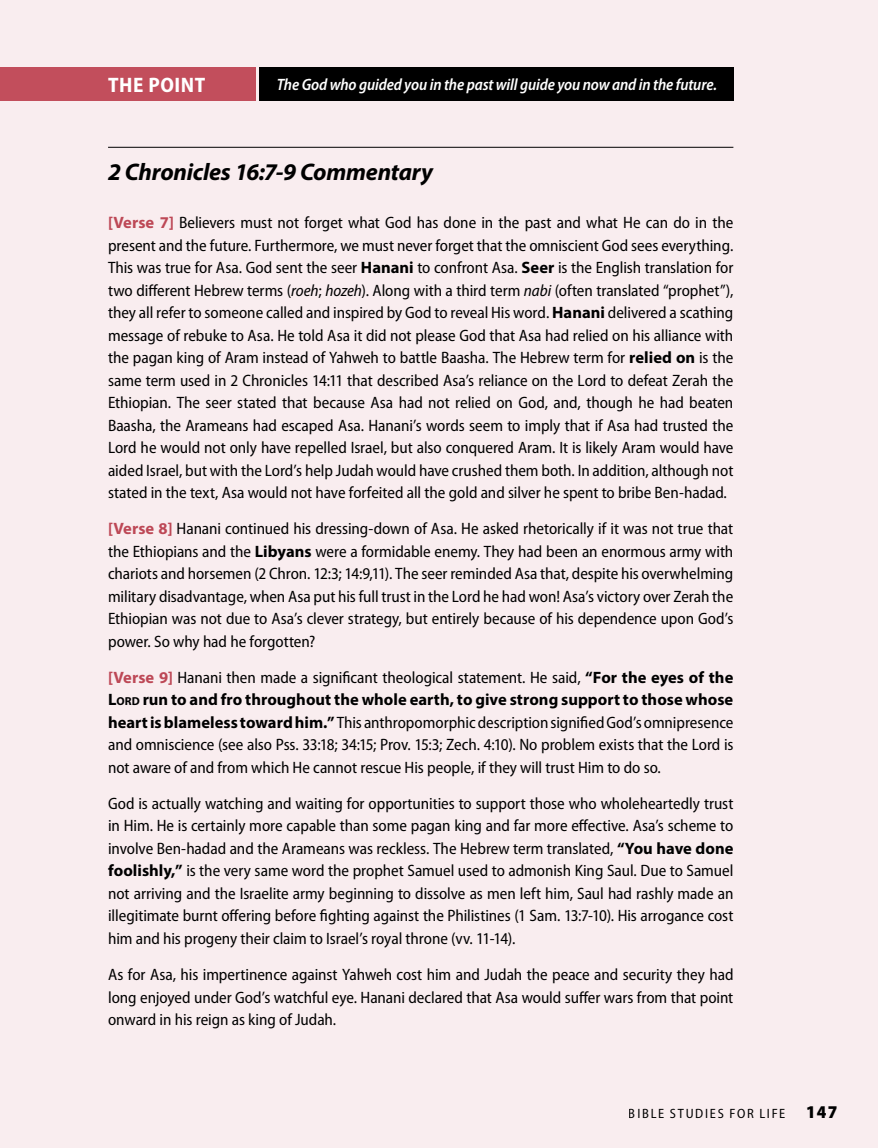
<style>
.page{position:relative;width:878px;height:1148px;background:#f9edef}
.page>*{position:absolute;margin:0;border:0;box-sizing:border-box;transform-origin:0 0}
.t1{font:italic 700 24px "Myriad Pro";letter-spacing:-.01em;color:#000}
.t2{font:700 semi-condensed 21px "Myriad Pro";letter-spacing:.025em;color:#fff}
.t3{font:semi-condensed 16.5px/22.5px "Myriad Pro";letter-spacing:-.005em;color:#000;text-align:justify}
.t4{font:italic 600 semi-condensed 16.5px "Myriad Pro";letter-spacing:-.01em;color:#fff}
.t5{font:semi-condensed 13.5px "Myriad Pro";letter-spacing:.125em;color:#000}
.s1{font-weight:700;font-stretch:normal;color:#c24e5c}
.s2{font-weight:700;font-stretch:normal}
.s3{font-style:italic}
.s4{font-weight:700;font-stretch:normal;font-size:11.55px}
.s5{font-weight:900;font-size:18px}
</style>
<div class="page">
<div style="left:0;top:68px;width:256px;height:33px;background:#c24e5c"></div>
<div style="left:259px;top:68px;width:474px;height:33px;background:#000"></div>
<hr style="left:108px;top:147px;width:625px;height:1px;background:#000">
<p class="t2" style="left:108px;top:73px;width:98px">THE POINT</p>
<p class="t4" style="left:277px;top:76px;width:442px">The God who guided you in the past will guide you now and in the future.</p>
<h1 class="t1" style="left:108px;top:156px;width:326px">2 Chronicles 16:7-9 Commentary</h1>
<p class="t3" style="left:108px;top:212px;width:627px"><span class="s1">[Verse 7]</span> Believers must not forget what God has done in the past and what He can do in the present and the future. Furthermore, we must never forget that the omniscient God sees everything.<br>This was true for Asa. God sent the seer <span class="s2">Hanani</span> to confront Asa. <span class="s2">Seer</span> is the English translation for two different Hebrew terms (<span class="s3">roeh</span>; <span class="s3">hozeh</span>). Along with a third term <span class="s3">nabi</span> (often translated “prophet”), they all refer to someone called and inspired by God to reveal His word. <span class="s2">Hanani</span> delivered a scathing message of rebuke to Asa. He told Asa it did not please God that Asa had relied on his alliance with the pagan king of Aram instead of Yahweh to battle Baasha. The Hebrew term for <span class="s2">relied on</span> is the same term used in 2 Chronicles 14:11 that described Asa’s reliance on the Lord to defeat Zerah the Ethiopian. The seer stated that because Asa had not relied on God, and, though he had beaten Baasha, the Arameans had escaped Asa. Hanani’s words seem to imply that if Asa had trusted the Lord he would not only have repelled Israel, but also conquered Aram. It is likely Aram would have aided Israel, but with the Lord’s help Judah would have crushed them both. In addition, although not stated in the text, Asa would not have forfeited all the gold and silver he spent to bribe Ben-hadad.</p>
<p class="t3" style="left:108px;top:518px;width:627px"><span class="s1">[Verse 8]</span> Hanani continued his dressing-down of Asa. He asked rhetorically if it was not true that the Ethiopians and the <span class="s2">Libyans</span> were a formidable enemy. They had been an enormous army with chariots and horsemen (2 Chron. 12:3; 14:9,11). The seer reminded Asa that, despite his overwhelming military disadvantage, when Asa put his full trust in the Lord he had won! Asa’s victory over Zerah the Ethiopian was not due to Asa’s clever strategy, but entirely because of his dependence upon God’s power. So why had he forgotten?</p>
<p class="t3" style="left:108px;top:666px;width:627px"><span class="s1">[Verse 9]</span> Hanani then made a significant theological statement. He said, <span class="s2">“For the eyes of the L</span><span class="s4">ord</span> <span class="s2">run to and fro throughout the whole earth, to give strong support to those whose heart is blameless toward him.”</span> This anthropomorphic description signified God’s omnipresence and omniscience (see also Pss. 33:18; 34:15; Prov. 15:3; Zech. 4:10). No problem exists that the Lord is not aware of and from which He cannot rescue His people, if they will trust Him to do so.</p>
<p class="t3" style="left:108px;top:792px;width:627px">God is actually watching and waiting for opportunities to support those who wholeheartedly trust in Him. He is certainly more capable than some pagan king and far more effective. Asa’s scheme to involve Ben-hadad and the Arameans was reckless. The Hebrew term translated, <span class="s2">“You have done foolishly,”</span> is the very same word the prophet Samuel used to admonish King Saul. Due to Samuel not arriving and the Israelite army beginning to dissolve as men left him, Saul had rashly made an illegitimate burnt offering before fighting against the Philistines (1 Sam. 13:7-10). His arrogance cost him and his progeny their claim to Israel’s royal throne (vv. 11-14).</p>
<p class="t3" style="left:108px;top:963px;width:627px">As for Asa, his impertinence against Yahweh cost him and Judah the peace and security they had long enjoyed under God’s watchful eye. Hanani declared that Asa would suffer wars from that point onward in his reign as king of Judah.</p>
<p class="t5" style="left:629px;top:1106px;width:210px">BIBLE STUDIES FOR LIFE <span class="s5">147</span></p>
</div>
